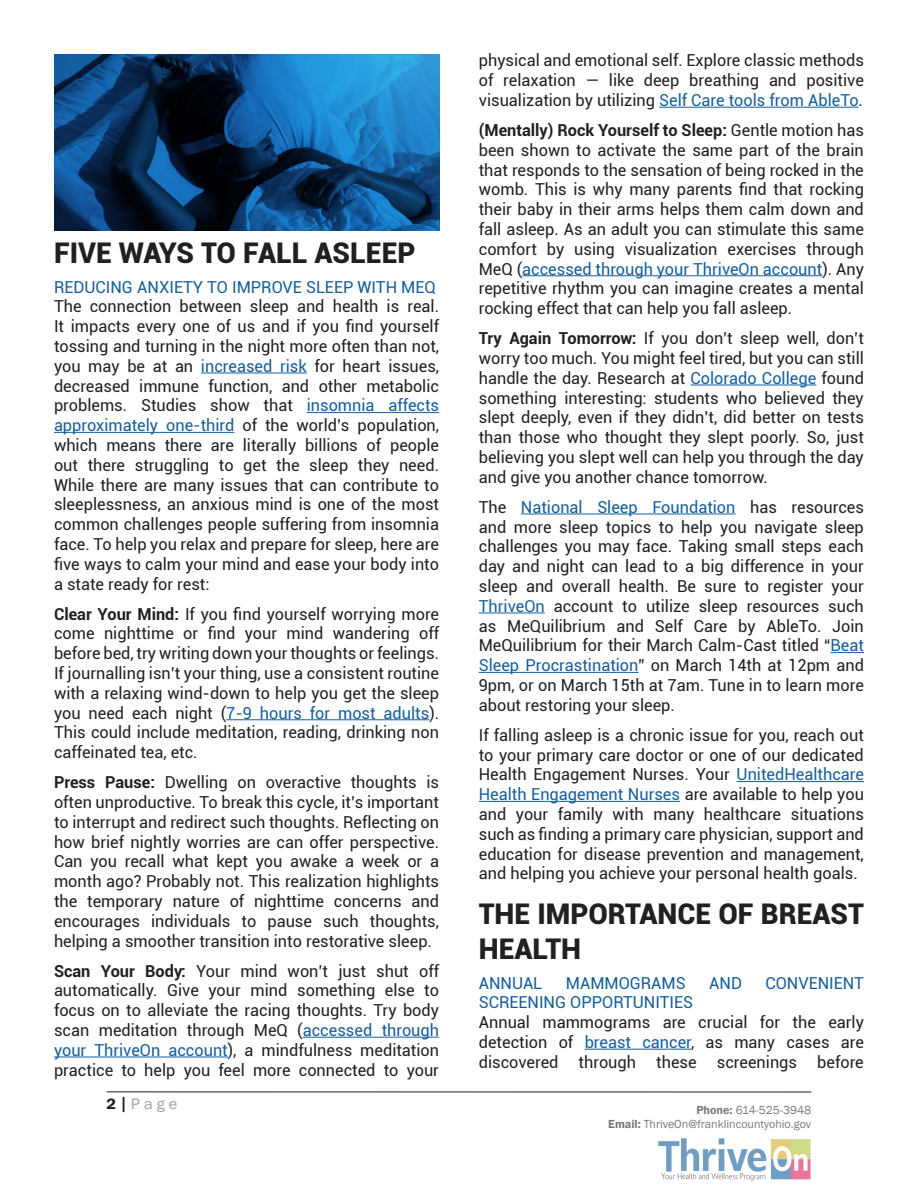
<style>
.page{position:relative;width:918px;height:1188px;background:#fff}
.page>*{position:absolute;margin:0;border:0;box-sizing:border-box;transform-origin:0 0}
.t1{font:900 28.5px/34.2px "Roboto";color:#231f20}
.t2{font:16.5px/19.8px "Roboto";color:#231f20;text-align:justify}
.t3{font:16.5px "Roboto";color:#155e9c}
.t4{font:15.6px "Franklin Gothic";color:#a3a1a1;scale:1.05 1}
.t5{font:12px/14.4px "Franklin Gothic";color:#231f20;text-align:right}
.s1{color:#155e9c}
.s2{font-weight:700}
.s3{font-weight:600;font-size:15.3px;color:#231f20}
.s4{font-weight:600;font-size:18px;color:#231f20}
.s5{font-weight:600}
</style>
<div class="page">
<img style="left:658px;top:1138px;width:153px;height:43px">
<hr style="left:107px;top:1092px;width:704px;height:1px;background:#231f20">
<hr style="left:201px;top:373px;width:106px;height:1px;background:#155e9c">
<hr style="left:307px;top:412px;width:132px;height:1px;background:#155e9c">
<hr style="left:54px;top:432px;width:180px;height:1px;background:#155e9c">
<hr style="left:226px;top:719px;width:203px;height:1px;background:#155e9c">
<hr style="left:303px;top:1037px;width:136px;height:1px;background:#155e9c">
<hr style="left:54px;top:1057px;width:174px;height:1px;background:#155e9c">
<hr style="left:659px;top:107px;width:200px;height:1px;background:#155e9c">
<hr style="left:522px;top:275px;width:300px;height:1px;background:#155e9c">
<hr style="left:691px;top:385px;width:125px;height:1px;background:#155e9c">
<hr style="left:521px;top:514px;width:215px;height:1px;background:#155e9c">
<hr style="left:479px;top:613px;width:66px;height:1px;background:#155e9c">
<hr style="left:831px;top:652px;width:33px;height:1px;background:#155e9c">
<hr style="left:479px;top:672px;width:159px;height:1px;background:#155e9c">
<hr style="left:737px;top:781px;width:127px;height:1px;background:#155e9c">
<hr style="left:479px;top:801px;width:201px;height:1px;background:#155e9c">
<hr style="left:585px;top:1049px;width:106px;height:1px;background:#155e9c">
<img style="left:54px;top:54px;width:385px;height:176px">
<p class="t1" style="left:54px;top:234px;width:363px">FIVE WAYS TO FALL ASLEEP</p>
<p class="t3" style="left:54px;top:275px;width:383px">REDUCING ANXIETY TO IMPROVE SLEEP WITH MEQ</p>
<p class="t2" style="left:54px;top:296px;width:387px">The connection between sleep and health is real.<br>It impacts every one of us and if you find yourself tossing and turning in the night more often than not, you may be at an <span class="s1">increased risk</span> for heart issues, decreased immune function, and other metabolic problems. Studies show that <span class="s1">insomnia affects approximately one-third</span> of the world’s population, which means there are literally billions of people out there struggling to get the sleep they need.<br>While there are many issues that can contribute to sleeplessness, an anxious mind is one of the most common challenges people suffering from insomnia face. To help you relax and prepare for sleep, here are five ways to calm your mind and ease your body into a state ready for rest:</p>
<p class="t2" style="left:54px;top:603px;width:387px"><span class="s2">Clear Your Mind:</span> If you find yourself worrying more come nighttime or find your mind wandering off before bed, try writing down your thoughts or feelings.<br>If journalling isn’t your thing, use a consistent routine with a relaxing wind-down to help you get the sleep you need each night (<span class="s1">7-9 hours for most adults</span>).<br>This could include meditation, reading, drinking non caffeinated tea, etc.</p>
<p class="t2" style="left:54px;top:772px;width:387px"><span class="s2">Press Pause:</span> Dwelling on overactive thoughts is often unproductive. To break this cycle, it’s important to interrupt and redirect such thoughts. Reflecting on how brief nightly worries are can offer perspective.<br>Can you recall what kept you awake a week or a month ago? Probably not. This realization highlights the temporary nature of nighttime concerns and encourages individuals to pause such thoughts, helping a smoother transition into restorative sleep.</p>
<p class="t2" style="left:54px;top:960px;width:387px"><span class="s2">Scan Your Body:</span> Your mind won’t just shut off automatically. Give your mind something else to focus on to alleviate the racing thoughts. Try body scan meditation through MeQ (<span class="s1">accessed through your ThriveOn account</span>), a mindfulness meditation practice to help you feel more connected to your</p>
<p class="t4" style="left:107px;top:1094px;width:69px"><span class="s3">2</span><span class="s4">|</span> Page</p>
<p class="t2" style="left:479px;top:50px;width:387px">physical and emotional self. Explore classic methods of relaxation — like deep breathing and positive visualization by utilizing <span class="s1">Self Care tools from AbleTo</span>.</p>
<p class="t2" style="left:479px;top:120px;width:387px"><span class="s2">(Mentally) Rock Yourself to Sleep:</span> Gentle motion has been shown to activate the same part of the brain that responds to the sensation of being rocked in the womb. This is why many parents find that rocking their baby in their arms helps them calm down and fall asleep. As an adult you can stimulate this same comfort by using visualization exercises through MeQ (<span class="s1">accessed through your ThriveOn account</span>). Any repetitive rhythm you can imagine creates a mental rocking effect that can help you fall asleep.</p>
<p class="t2" style="left:479px;top:328px;width:387px"><span class="s2">Try Again Tomorrow:</span> If you don’t sleep well, don’t worry too much. You might feel tired, but you can still handle the day. Research at <span class="s1">Colorado College</span> found something interesting: students who believed they slept deeply, even if they didn’t, did better on tests than those who thought they slept poorly. So, just believing you slept well can help you through the day and give you another chance tomorrow.</p>
<p class="t2" style="left:479px;top:496px;width:387px">The <span class="s1">National Sleep Foundation</span> has resources and more sleep topics to help you navigate sleep challenges you may face. Taking small steps each day and night can lead to a big difference in your sleep and overall health. Be sure to register your <span class="s1">ThriveOn</span> account to utilize sleep resources such as MeQuilibrium and Self Care by AbleTo. Join MeQuilibrium for their March Calm-Cast titled “<span class="s1">Beat Sleep Procrastination</span>” on March 14th at 12pm and 9pm, or on March 15th at 7am. Tune in to learn more about restoring your sleep.</p>
<p class="t2" style="left:479px;top:724px;width:387px">If falling asleep is a chronic issue for you, reach out to your primary care doctor or one of our dedicated Health Engagement Nurses. Your <span class="s1">UnitedHealthcare Health Engagement Nurses</span> are available to help you and your family with many healthcare situations such as finding a primary care physician, support and education for disease prevention and management, and helping you achieve your personal health goals.</p>
<p class="t1" style="left:479px;top:896px;width:387px">THE IMPORTANCE OF BREAST<br>HEALTH</p>
<p class="t3" style="left:479px;top:971px;width:65px">ANNUAL</p>
<p class="t3" style="left:566px;top:971px;width:122px">MAMMOGRAMS</p>
<p class="t3" style="left:709px;top:971px;width:34px">AND</p>
<p class="t3" style="left:765px;top:971px;width:100px">CONVENIENT</p>
<p class="t3" style="left:479px;top:991px;width:216px">SCREENING OPPORTUNITIES</p>
<p class="t2" style="left:479px;top:1012px;width:387px">Annual mammograms are crucial for the early detection of <span class="s1">breast cancer</span>, as many cases are discovered through these screenings before</p>
<p class="t5" style="left:608px;top:1103px;width:204px"><span class="s5">Phone:</span> 614-525-3948<br><span class="s5">Email:</span> ThriveOn@franklincountyohio.gov</p>
</div>
